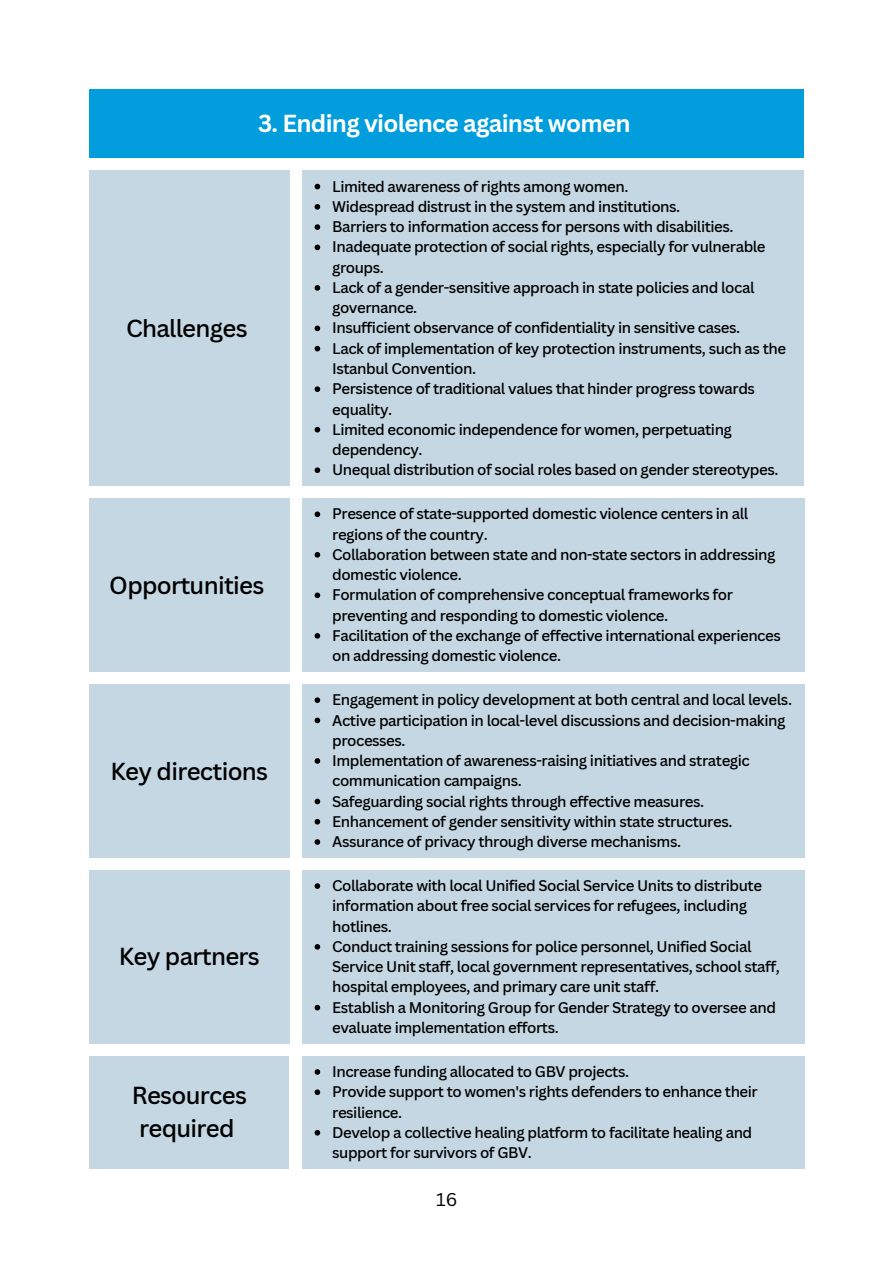
<style>
.page{position:relative;width:894px;height:1264px;background:#fff}
.page>*{position:absolute;margin:0;border:0;box-sizing:border-box;transform-origin:0 0}
.t1{font:500 24px/32.7px "Canva Sans";letter-spacing:-.03em;color:#000;text-align:center}
.t2{font:700 24px "Canva Sans";letter-spacing:-.03em;color:#fff}
.t3{font:18px "Canva Sans";color:#000}
.t4{font:500 15px/20.2px "Canva Sans";letter-spacing:-.03em;color:#000}
</style>
<div class="page">
<div style="left:89px;top:89px;width:715px;height:69px;background:#019ddc"></div>
<div style="left:89px;top:170px;width:200px;height:315px;background:#c4d7e3"></div>
<div style="left:302px;top:170px;width:501px;height:315px;background:#c4d7e3"></div>
<svg style="left:314px;top:184px;width:6px;height:5px"></svg>
<svg style="left:314px;top:204px;width:6px;height:6px"></svg>
<svg style="left:314px;top:224px;width:6px;height:6px"></svg>
<svg style="left:314px;top:244px;width:6px;height:6px"></svg>
<svg style="left:314px;top:285px;width:6px;height:6px"></svg>
<svg style="left:314px;top:325px;width:6px;height:6px"></svg>
<svg style="left:314px;top:346px;width:6px;height:5px"></svg>
<svg style="left:314px;top:386px;width:6px;height:6px"></svg>
<svg style="left:314px;top:427px;width:6px;height:5px"></svg>
<svg style="left:314px;top:467px;width:6px;height:6px"></svg>
<div style="left:89px;top:498px;width:200px;height:173px;background:#c4d7e3"></div>
<div style="left:302px;top:498px;width:502px;height:173px;background:#c4d7e3"></div>
<svg style="left:314px;top:511px;width:6px;height:6px"></svg>
<svg style="left:314px;top:552px;width:6px;height:5px"></svg>
<svg style="left:314px;top:592px;width:6px;height:6px"></svg>
<svg style="left:314px;top:633px;width:6px;height:5px"></svg>
<div style="left:89px;top:684px;width:200px;height:173px;background:#c4d7e3"></div>
<div style="left:302px;top:684px;width:502px;height:173px;background:#c4d7e3"></div>
<svg style="left:314px;top:697px;width:6px;height:6px"></svg>
<svg style="left:314px;top:717px;width:6px;height:6px"></svg>
<svg style="left:314px;top:758px;width:6px;height:5px"></svg>
<svg style="left:314px;top:798px;width:6px;height:6px"></svg>
<svg style="left:314px;top:819px;width:6px;height:5px"></svg>
<svg style="left:314px;top:839px;width:6px;height:5px"></svg>
<div style="left:89px;top:869px;width:200px;height:174px;background:#c4d7e3"></div>
<div style="left:302px;top:869px;width:502px;height:174px;background:#c4d7e3"></div>
<svg style="left:314px;top:883px;width:6px;height:5px"></svg>
<svg style="left:314px;top:944px;width:6px;height:5px"></svg>
<svg style="left:314px;top:1004px;width:6px;height:6px"></svg>
<div style="left:89px;top:1055px;width:200px;height:113px;background:#c4d7e3"></div>
<div style="left:302px;top:1055px;width:502px;height:113px;background:#c4d7e3"></div>
<svg style="left:314px;top:1069px;width:6px;height:5px"></svg>
<svg style="left:314px;top:1089px;width:6px;height:6px"></svg>
<svg style="left:314px;top:1130px;width:6px;height:5px"></svg>
<h1 class="t2" style="left:258px;top:106px;width:374px">3. Ending violence against women</h1>
<h1 class="t1" style="left:126px;top:311px;width:123px">Challenges</h1>
<p class="t4" style="left:332px;top:176px;width:297px">Limited awareness of rights among women.</p>
<p class="t4" style="left:332px;top:196px;width:349px">Widespread distrust in the system and institutions.</p>
<p class="t4" style="left:332px;top:216px;width:403px">Barriers to information access for persons with disabilities.</p>
<p class="t4" style="left:332px;top:236px;width:435px">Inadequate protection of social rights, especially for vulnerable groups.</p>
<p class="t4" style="left:332px;top:277px;width:424px">Lack of a gender-sensitive approach in state policies and local governance.</p>
<p class="t4" style="left:332px;top:317px;width:409px">Insufficient observance of confidentiality in sensitive cases.</p>
<p class="t4" style="left:332px;top:338px;width:455px">Lack of implementation of key protection instruments, such as the<br>Istanbul Convention.</p>
<p class="t4" style="left:332px;top:378px;width:424px">Persistence of traditional values that hinder progress towards equality.</p>
<p class="t4" style="left:332px;top:419px;width:401px">Limited economic independence for women, perpetuating dependency.</p>
<p class="t4" style="left:332px;top:459px;width:447px">Unequal distribution of social roles based on gender stereotypes.</p>
<h1 class="t1" style="left:109px;top:568px;width:156px">Opportunities</h1>
<h1 class="t1" style="left:110px;top:753px;width:159px">Key directions</h1>
<h1 class="t1" style="left:119px;top:939px;width:142px">Key partners</h1>
<p class="t1" style="left:132px;top:1078px;width:117px">Resources required</p>
<p class="t4" style="left:332px;top:503px;width:417px">Presence of state-supported domestic violence centers in all regions of the country.</p>
<p class="t4" style="left:332px;top:544px;width:444px">Collaboration between state and non-state sectors in addressing domestic violence.</p>
<p class="t4" style="left:332px;top:584px;width:402px">Formulation of comprehensive conceptual frameworks for preventing and responding to domestic violence.</p>
<p class="t4" style="left:332px;top:625px;width:450px">Facilitation of the exchange of effective international experiences on addressing domestic violence.</p>
<p class="t4" style="left:332px;top:689px;width:461px">Engagement in policy development at both central and local levels.</p>
<p class="t4" style="left:332px;top:709px;width:454px">Active participation in local-level discussions and decision-making processes.</p>
<p class="t4" style="left:332px;top:750px;width:419px">Implementation of awareness-raising initiatives and strategic communication campaigns.</p>
<p class="t4" style="left:332px;top:790px;width:373px">Safeguarding social rights through effective measures.</p>
<p class="t4" style="left:332px;top:810px;width:401px">Enhancement of gender sensitivity within state structures.</p>
<p class="t4" style="left:332px;top:831px;width:350px">Assurance of privacy through diverse mechanisms.</p>
<p class="t4" style="left:332px;top:875px;width:431px">Collaborate with local Unified Social Service Units to distribute information about free social services for refugees, including hotlines.</p>
<p class="t4" style="left:332px;top:936px;width:449px">Conduct training sessions for police personnel, Unified Social<br>Service Unit staff, local government representatives, school staff, hospital employees, and primary care unit staff.</p>
<p class="t4" style="left:332px;top:996px;width:445px">Establish a Monitoring Group for Gender Strategy to oversee and evaluate implementation efforts.</p>
<p class="t4" style="left:332px;top:1061px;width:298px">Increase funding allocated to GBV projects.</p>
<p class="t4" style="left:332px;top:1081px;width:427px">Provide support to women's rights defenders to enhance their resilience.</p>
<p class="t4" style="left:332px;top:1121px;width:421px">Develop a collective healing platform to facilitate healing and support for survivors of GBV.</p>
<h1 class="t3" style="left:436px;top:1186px;width:23px">16</h1>
</div>
